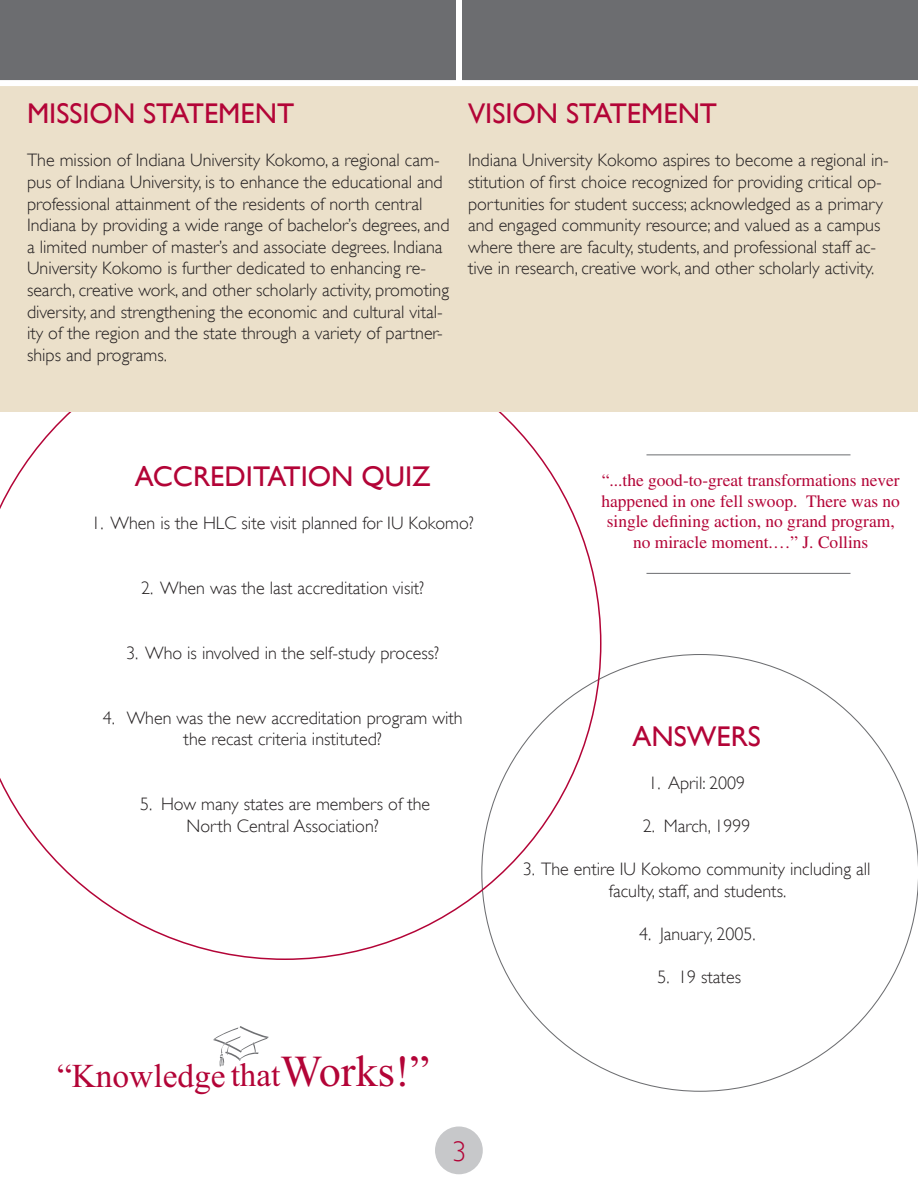
<style>
.page{position:relative;width:918px;height:1188px;background:#fff}
.page>*{position:absolute;margin:0;border:0;box-sizing:border-box;transform-origin:0 0}
.t1{font:33.45px "Times New Roman";color:#b30437}
.t2{font:28.5px "Gill Sans";color:#b30437}
.t3{font:300 28.35px "Gill Sans";color:#b30437}
.t4{font:300 18px/21.6px "Gill Sans";color:#231f20;text-align:center}
.t5{font:17.4px/20.5px "Times";color:#b30437;text-align:center}
.s1{font-size:33.15px}
.s2{font-size:44.25px}
</style>
<div class="page">
<svg style="left:499px;top:654px;width:419px;height:438px"></svg>
<svg style="left:0;top:412px;width:602px;height:548px"></svg>
<div style="left:0;top:68px;width:918px;height:344px;background:#ebe0ca"></div>
<div style="left:0;top:0;width:459px;height:85px;background:#6c6d70"></div>
<div style="left:459px;top:0;width:459px;height:85px;background:#6c6d70"></div>
<div style="left:456px;top:0;width:6px;height:85px;background:#fff"></div>
<div style="left:0;top:80px;width:918px;height:6px;background:#fff"></div>
<hr style="left:646px;top:573px;width:204px;height:1px;background:#6c6d70">
<hr style="left:646px;top:454px;width:204px;height:1px;background:#6c6d70">
<div style="left:435px;top:1126px;width:48px;height:48px;background:#c7c8ca;border-radius:50%"></div>
<svg style="left:213px;top:1026px;width:56px;height:41px"></svg>
<p class="t2" style="left:27px;top:97px;width:37px">MISSION</p>
<p class="t2" style="left:143px;top:97px;width:32px">STATEMENT</p>
<p class="t4" style="left:27px;top:149px;width:424px;text-align:left">The mission of Indiana University Kokomo, a regional cam&shy;pus of Indiana University, is to enhance the educational and professional attainment of the residents of north central Indiana by providing a wide range of bachelor’s degrees, and a limited number of master’s and associate degrees. Indiana University Kokomo is further dedicated to enhancing re&shy;search, creative work, and other scholarly activity, promoting diversity, and strengthening the economic and cultural vital&shy;ity of the region and the state through a variety of partner&shy;ships and programs.</p>
<p class="t2" style="left:468px;top:97px;width:16px">VISION</p>
<p class="t2" style="left:566px;top:97px;width:63px">STATEMENT</p>
<p class="t4" style="left:468px;top:149px;width:422px;text-align:left">Indiana University Kokomo aspires to become a regional in&shy;stitution of first choice recognized for providing critical op&shy;portunities for student success; acknowledged as a primary and engaged community resource; and valued as a campus where there are faculty, students, and professional staff ac&shy;tive in research, creative work, and other scholarly activity.</p>
<p class="t2" style="left:135px;top:460px;width:36px">ACCREDITATION</p>
<p class="t2" style="left:362px;top:460px;width:71px">QUIZ</p>
<p class="t4" style="left:92px;top:512px;width:384px">1. When is the H LC site visit planned for IU Kokomo?</p>
<p class="t4" style="left:141px;top:577px;width:285px">2. When was the last accreditation visit?</p>
<p class="t4" style="left:126px;top:642px;width:315px">3. Who is involved in the self-study process?</p>
<p class="t4" style="left:103px;top:707px;width:362px">4. When was the new accreditation program with the recast criteria instituted?</p>
<p class="t4" style="left:140px;top:793px;width:291px">5. H ow many states are members of the<br>N orth Central Association?</p>
<p class="t1" style="left:57px;top:1056px;width:374px">“Knowledge <span class="s1">that</span><span class="s2">Works!”</span></p>
<p class="t3" style="left:452px;top:1135px;width:16px">3</p>
<p class="t5" style="left:601px;top:470px;width:300px">“...the good-to-great transformations never happened in one fell swoop. There was no single defining action, no grand program, no miracle moment.…” J. Collins</p>
<p class="t2" style="left:632px;top:720px;width:130px">ANSWERS</p>
<p class="t4" style="left:648px;top:772px;width:98px">1. April: 2009</p>
<p class="t4" style="left:643px;top:815px;width:109px">2. March, 1999</p>
<p class="t4" style="left:523px;top:858px;width:349px">3. The entire IU Kokomo community including all faculty, staff, and students.</p>
<p class="t4" style="left:639px;top:923px;width:118px">4. January, 2005.</p>
<p class="t4" style="left:657px;top:966px;width:85px">5. 19 states</p>
</div>
